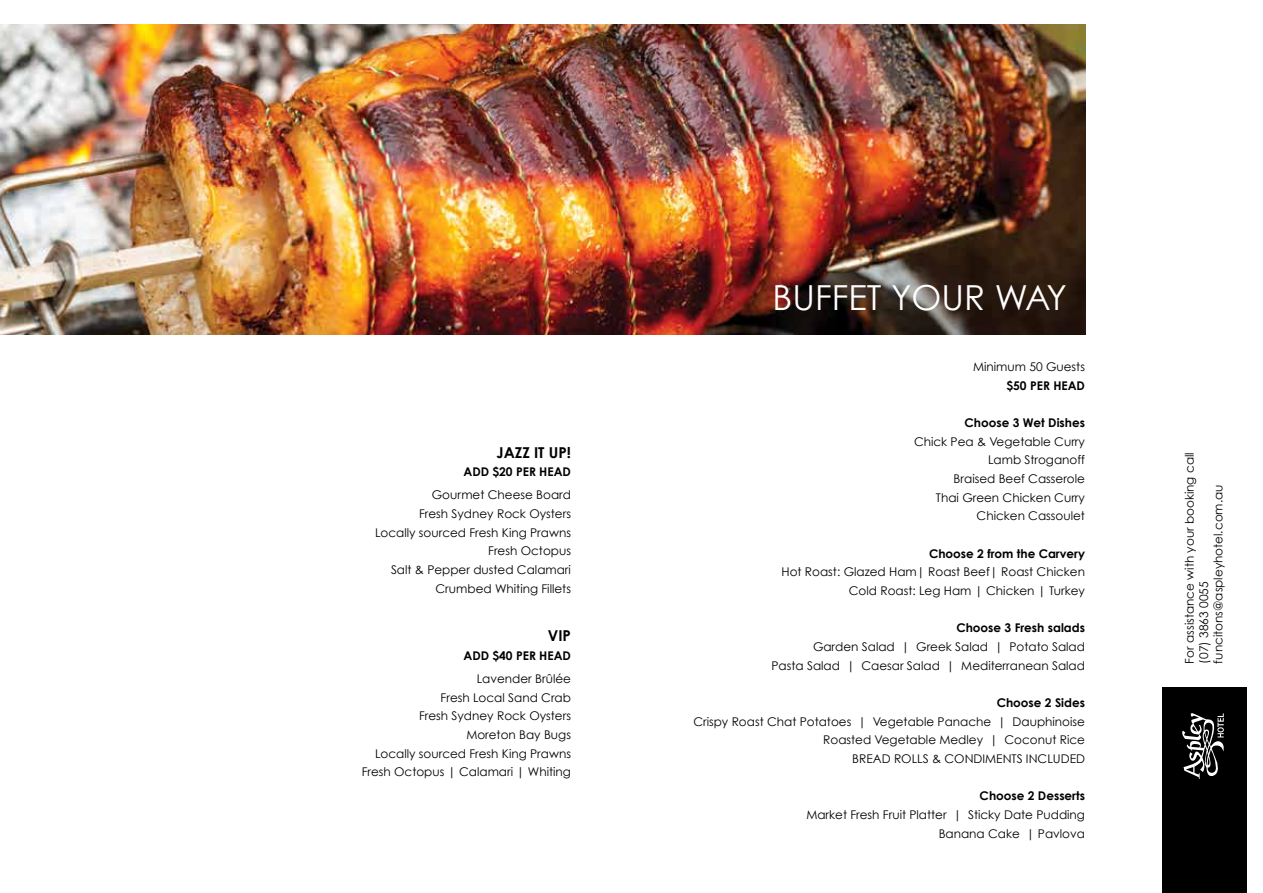
<style>
.page{position:relative;width:1263px;height:893px;background:#fff}
.page>*{position:absolute;margin:0;border:0;box-sizing:border-box;transform-origin:0 0}
.t1{font:34.5px "Century Gothic";color:#fff}
.t2{font:700 15px "Century Gothic";color:#000}
.t3{font:12px/18.6px "Century Gothic";color:#000;text-align:right}
.t4{font:700 12px "Century Gothic";color:#000}
</style>
<div class="page">
<div style="left:1162px;top:688px;width:84px;height:205px;background:#000"></div>
<svg style="left:1182px;top:713px;width:42px;height:66px"></svg>
<img style="left:0;top:24px;width:1085px;height:310px">
<p class="t2" style="left:497px;top:443px;width:76px">Jazz it up!</p>
<p class="t4" style="left:463px;top:464px;width:85px">ADD $20 pe r hea</p>
<p class="t4" style="left:563px;top:464px;width:10px">d</p>
<p class="t3" style="left:375px;top:485px;width:197px">Gourmet Cheese Board<br>Fresh Sydney Rock Oysters<br>Locally sourced Fresh King Prawns<br>Fresh Octopus<br>Salt &amp; Pepper dusted Calamari<br>Crumbed Whiting Fillets</p>
<p class="t2" style="left:548px;top:626px;width:25px">VIP</p>
<p class="t4" style="left:463px;top:648px;width:85px">ADD $40 pe r hea</p>
<p class="t4" style="left:563px;top:648px;width:10px">d</p>
<p class="t3" style="left:362px;top:669px;width:211px">Lavender Brûlée<br>Fresh Local Sand Crab<br>Fresh Sydney Rock Oysters<br>Moreton Bay Bugs<br>Locally sourced Fresh King Prawns<br>Fresh Octopus | Calamari | Whiting</p>
<h1 class="t1" style="left:772px;top:277px;width:247px">BUFFET YOUR way</h1>
<p class="t3" style="left:973px;top:357px;width:113px">Minimum 50 Guests</p>
<p class="t4" style="left:1006px;top:378px;width:78px">$50 PER HEAD</p>
<p class="t4" style="left:964px;top:415px;width:122px">Choose 3 Wet Dishes</p>
<p class="t3" style="left:914px;top:432px;width:172px">Chick Pea &amp; Vegetable Curry<br>Lamb Stroganoff<br>Braised Beef Casserole<br>Thai Green Chicken Curry<br>Chicken Cassoulet</p>
<p class="t4" style="left:929px;top:546px;width:157px">Choose 2 from the Carvery</p>
<p class="t3" style="left:781px;top:563px;width:305px">Hot Roast: Glazed Ham| Roast Beef| Roast Chicken<br>Cold Roast: Leg Ham | Chicken | Turkey</p>
<p class="t4" style="left:956px;top:620px;width:130px">Choose 3 Fresh salads</p>
<p class="t3" style="left:771px;top:637px;width:315px">Garden Salad | Greek Salad | Potato Salad<br>Pasta Salad | Caesar Salad | Mediterranean Salad</p>
<p class="t4" style="left:997px;top:695px;width:90px">Choose 2 Sides</p>
<p class="t3" style="left:693px;top:712px;width:393px">Crispy Roast Chat Potatoes | Vegetable Panache | Dauphinoise<br>Roasted Vegetable Medley | Coconut Rice<br>BREAD ROLLS &amp; CONDIMENTS INCLUDED</p>
<p class="t4" style="left:980px;top:788px;width:107px">Choose 2 Desserts</p>
<p class="t3" style="left:806px;top:805px;width:280px">Market Fresh Fruit Platter | Sticky Date Pudding<br>Banana Cake | Pavlova</p>
<p class="t3" style="left:1182px;top:663px;width:213px;line-height:14.4px;text-align:left;rotate:-90deg">For assistance with your booking call (07) 3863 0055 funcitons@aspleyhotel.com.au</p>
</div>
